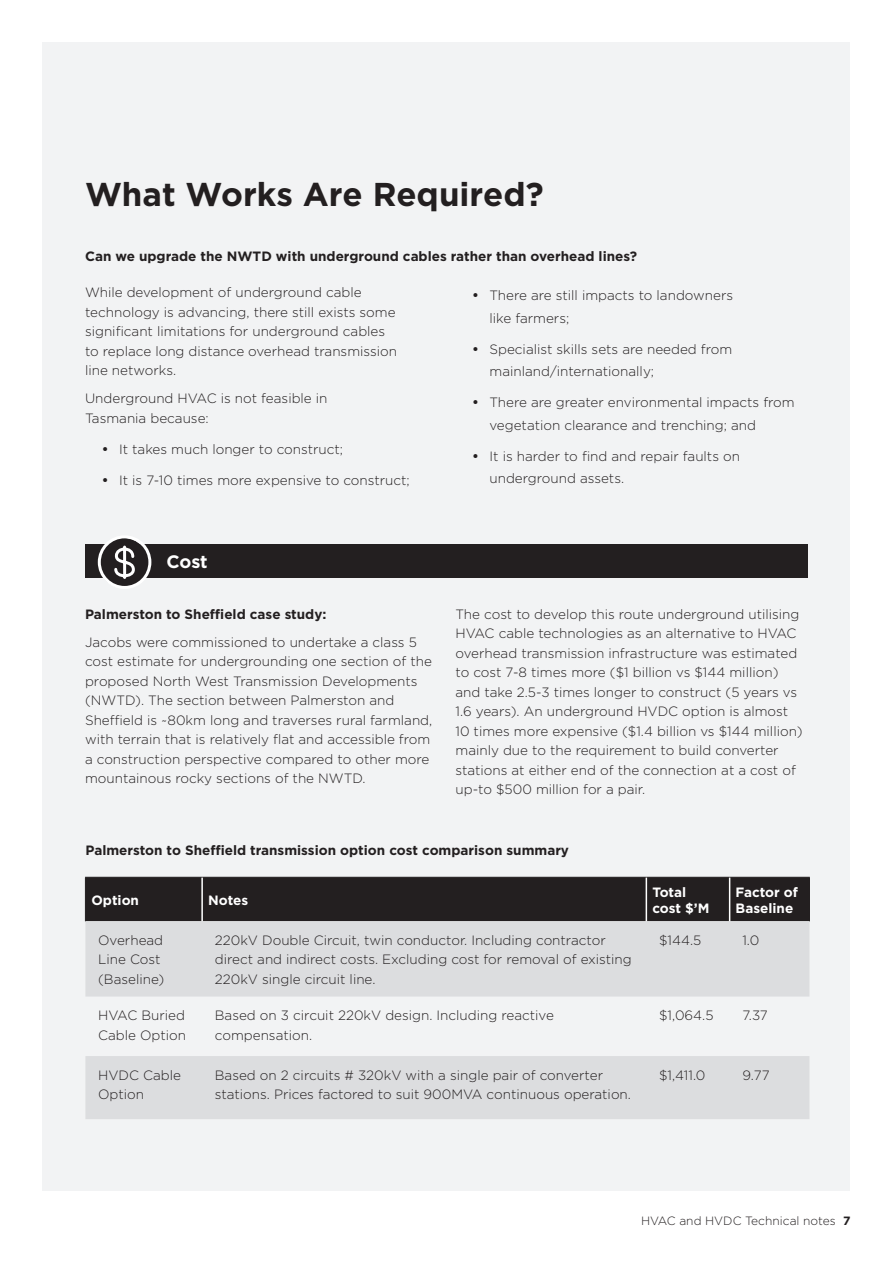
<style>
.page{position:relative;width:893px;height:1263px;background:#fff}
.page>*{position:absolute;margin:0;border:0;box-sizing:border-box;transform-origin:0 0}
.SubHead{font:700 33px "Gotham";color:#231f20}
.Body_bold{font:700 18px "Gotham";color:#fff}
.Body{font:300 13.5px/19.5px "Gotham";color:#231f20}
.Body_bold-2{font:700 13.5px "Gotham";color:#231f20}
.Body-2{font:700 13.5px/16.2px "Gotham";color:#fff}
.t1{font:300 12px "Gotham";color:#231f20}
.s1{font-weight:700}
</style>
<div class="page">
<div style="left:43px;top:43px;width:807px;height:1148px;background:#f2f3f4"></div>
<div style="left:85px;top:544px;width:723px;height:33px;background:#231f20"></div>
<div style="left:86px;top:878px;width:723px;height:43px;background:#231f20"></div>
<svg style="left:85px;top:921px;width:724px;height:198px;fill:#dcdddf"></svg>
<hr style="left:85px;top:877px;width:117px;height:1px;background:#231f20">
<hr style="left:85px;top:878px;width:1px;height:43px;background:#231f20">
<hr style="left:202px;top:877px;width:444px;height:1px;background:#231f20">
<hr style="left:646px;top:877px;width:84px;height:1px;background:#231f20">
<hr style="left:730px;top:877px;width:80px;height:1px;background:#231f20">
<hr style="left:809px;top:878px;width:1px;height:43px;background:#231f20">
<hr style="left:201px;top:878px;width:2px;height:43px;background:#fff">
<hr style="left:646px;top:878px;width:1px;height:43px;background:#fff">
<hr style="left:729px;top:878px;width:1px;height:43px;background:#fff">
<svg style="left:96px;top:536px;width:57px;height:53px"></svg>
<p class="SubHead" style="left:85px;top:172px;width:460px">What Works Are Required?</p>
<p class="Body_bold-2" style="left:85px;top:247px;width:554px">Can we upgrade the NWTD with underground cables rather than overhead lines?</p>
<p class="Body" style="left:85px;top:282px;width:314px">While development of underground cable technology is advancing, there still exists some significant limitations for underground cables to replace long distance overhead transmission line networks.</p>
<p class="Body" style="left:85px;top:388px;width:244px">Underground HVAC is not feasible in<br>Tasmania because:</p>
<p class="Body" style="left:102px;top:439px;width:243px">• It takes much longer to construct;</p>
<p class="Body" style="left:102px;top:470px;width:309px">• It is 7-10 times more expensive to construct;</p>
<p class="Body" style="left:489px;top:284px;width:245px;line-height:22.5px;text-indent:-17px">• There are still impacts to landowners like farmers;</p>
<p class="Body" style="left:489px;top:337px;width:244px;line-height:22.5px;text-indent:-17px">• Specialist skills sets are needed from mainland/internationally;</p>
<p class="Body" style="left:489px;top:391px;width:307px;line-height:22.5px;text-indent:-17px">• There are greater environmental impacts from vegetation clearance and trenching; and</p>
<p class="Body" style="left:489px;top:444px;width:252px;line-height:22.5px;text-indent:-17px">• It is harder to find and repair faults on underground assets.</p>
<p class="Body_bold" style="left:166px;top:550px;width:43px">Cost</p>
<p class="Body_bold-2" style="left:85px;top:605px;width:243px">Palmerston to Sheffield case study:</p>
<p class="Body" style="left:85px;top:632px;width:349px">Jacobs were commissioned to undertake a class 5 cost estimate for undergrounding one section of the proposed North West Transmission Developments (NWTD). The section between Palmerston and Sheffield is ~80km long and traverses rural farmland, with terrain that is relatively flat and accessible from a construction perspective compared to other more mountainous rocky sections of the NWTD.</p>
<p class="Body" style="left:455px;top:604px;width:349px">The cost to develop this route underground utilising HVAC cable technologies as an alternative to HVAC overhead transmission infrastructure was estimated to cost 7-8 times more ($1 billion vs $144 million) and take 2.5-3 times longer to construct (5 years vs 1.6 years). An underground HVDC option is almost 10 times more expensive ($1.4 billion vs $144 million) mainly due to the requirement to build converter stations at either end of the connection at a cost of up-to $500 million for a pair.</p>
<p class="Body_bold-2" style="left:85px;top:842px;width:485px">Palmerston to Sheffield transmission option cost comparison summary</p>
<p class="Body-2" style="left:91px;top:892px;width:49px">Option</p>
<p class="Body-2" style="left:208px;top:892px;width:42px">Notes</p>
<p class="Body-2" style="left:652px;top:883px;width:59px">Total cost $’M</p>
<p class="Body-2" style="left:736px;top:883px;width:64px">Factor of<br>Baseline</p>
<p class="Body" style="left:98px;top:930px;width:68px">Overhead<br>Line Cost (Baseline)</p>
<p class="Body" style="left:215px;top:930px;width:418px">220kV Double Circuit, twin conductor. Including contractor direct and indirect costs. Excluding cost for removal of existing<br>220kV single circuit line.</p>
<p class="Body" style="left:659px;top:930px;width:44px">$144.5</p>
<p class="Body" style="left:742px;top:930px;width:18px">1.0</p>
<p class="Body" style="left:98px;top:1005px;width:89px">HVAC Buried<br>Cable Option</p>
<p class="Body" style="left:215px;top:1005px;width:341px">Based on 3 circuit 220kV design. Including reactive compensation.</p>
<p class="Body" style="left:659px;top:1005px;width:56px">$1,064.5</p>
<p class="Body" style="left:742px;top:1005px;width:27px">7.37</p>
<p class="Body" style="left:98px;top:1065px;width:84px">HVDC Cable<br>Option</p>
<p class="Body" style="left:215px;top:1065px;width:418px">Based on 2 circuits # 320kV with a single pair of converter stations. Prices factored to suit 900MVA continuous operation.</p>
<p class="Body" style="left:659px;top:1065px;width:48px">$1,411.0</p>
<p class="Body" style="left:742px;top:1065px;width:29px">9.77</p>
<p class="t1" style="left:641px;top:1213px;width:211px">HVAC and HVDC Technical notes <span class="s1">7</span></p>
</div>
